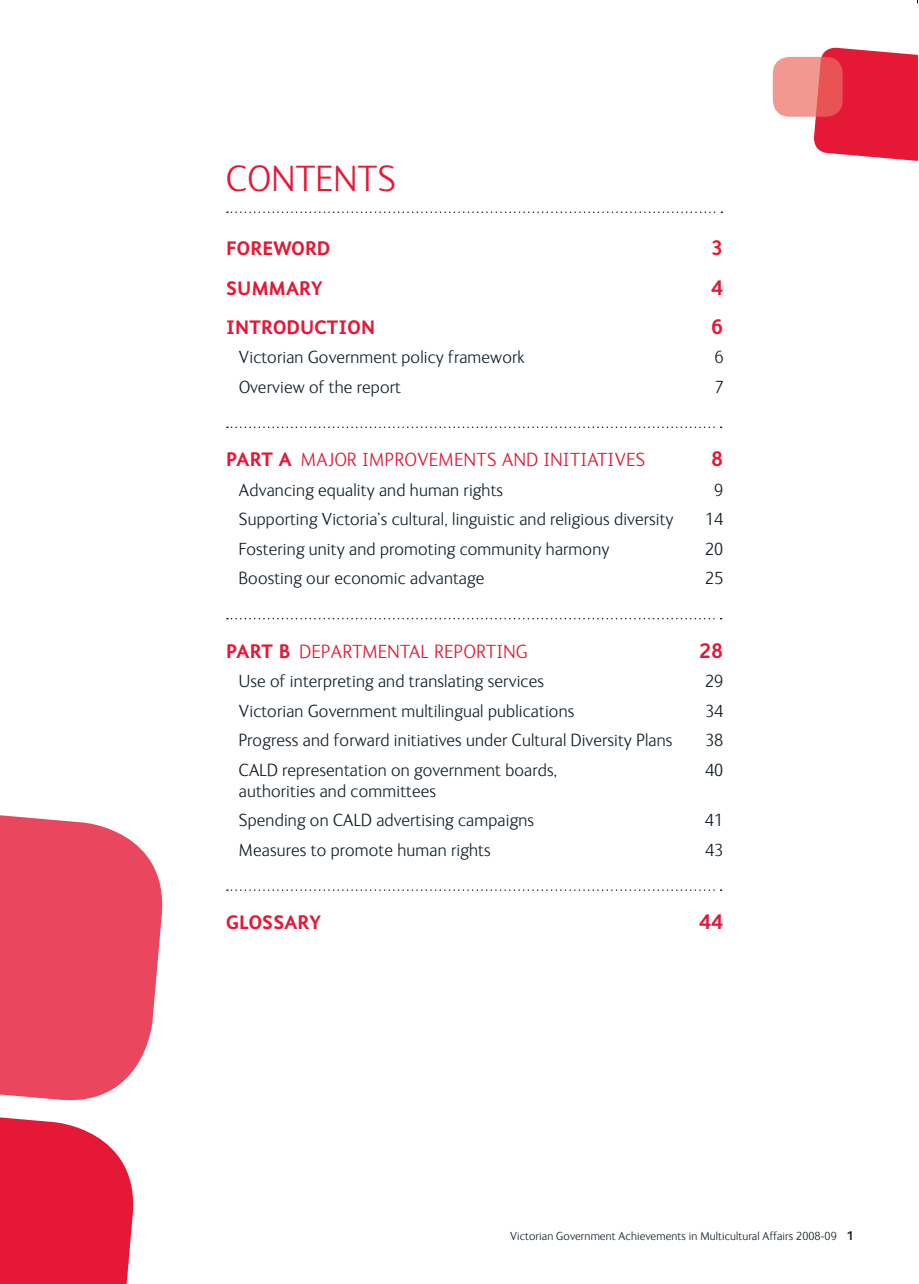
<style>
.page{position:relative;width:919px;height:1284px;background:#fff}
.page>*{position:absolute;margin:0;border:0;box-sizing:border-box;transform-origin:0 0}
.t1{font:300 37.5px "FS Ingrid";letter-spacing:.02em;color:#e51836}
.t2{font:700 21px "FS Ingrid";color:#e51836}
.t3{font:300 19.5px "FS Ingrid";letter-spacing:.03em;color:#e51836}
.t4{font:700 19.5px "FS Ingrid";letter-spacing:.01em;color:#e51836}
.t5{font:300 18px/29.5px "FS Ingrid";letter-spacing:.01em;color:#111f27}
.t6{font:300 12px "FS Ingrid";letter-spacing:.01em;color:#111f27}
.s1{font-weight:700}
.s2{font-weight:700;font-size:12.3px}
</style>
<div class="page">
<svg style="left:812px;top:47px;width:105px;height:114px;background:#e7314b"></svg>
<svg style="left:772px;top:57px;width:70px;height:60px;background:#ee837d"></svg>
<svg style="left:227px;top:211px;width:495px;height:2px"></svg>
<svg style="left:227px;top:426px;width:494px;height:2px"></svg>
<svg style="left:227px;top:618px;width:494px;height:1px"></svg>
<svg style="left:227px;top:889px;width:494px;height:1px"></svg>
<svg style="left:0;top:815px;width:163px;height:286px;background:#ec5c71"></svg>
<svg style="left:0;top:1117px;width:134px;height:167px;background:#e7304b"></svg>
<h1 class="t1" style="left:226px;top:159px;width:171px">CONTENTS</h1>
<p class="t4" style="left:226px;top:238px;width:106px">FOREWORD</p>
<p class="t2" style="left:711px;top:236px;width:13px">3</p>
<p class="t4" style="left:226px;top:277px;width:98px">SUMMARY</p>
<p class="t2" style="left:711px;top:276px;width:13px">4</p>
<p class="t4" style="left:226px;top:316px;width:150px">INTRODUCTION</p>
<p class="t2" style="left:711px;top:315px;width:13px">6</p>
<p class="t5" style="left:239px;top:343px;width:287px">Victorian Government policy framework</p>
<p class="t5" style="left:714px;top:343px;width:10px">6</p>
<p class="t5" style="left:239px;top:372px;width:163px">Overview of the report</p>
<p class="t5" style="left:714px;top:372px;width:10px">7</p>
<p class="t3" style="left:226px;top:450px;width:420px"><span class="s1">PART A</span> MAJOR IMPROVEMENTS AND INITIATIVES</p>
<p class="t2" style="left:711px;top:447px;width:13px">8</p>
<p class="t5" style="left:239px;top:475px;width:265px">Advancing equality and human rights</p>
<p class="t5" style="left:713px;top:475px;width:10px">9</p>
<p class="t5" style="left:239px;top:505px;width:436px">Supporting Victoria’s cultural, linguistic and religious diversity</p>
<p class="t5" style="left:704px;top:505px;width:20px">14</p>
<p class="t5" style="left:239px;top:534px;width:372px">Fostering unity and promoting community harmony</p>
<p class="t5" style="left:704px;top:534px;width:20px">20</p>
<p class="t5" style="left:239px;top:564px;width:247px">Boosting our economic advantage</p>
<p class="t5" style="left:704px;top:564px;width:20px">25</p>
<p class="t3" style="left:226px;top:641px;width:303px"><span class="s1">PART B</span> DEPARTMENTAL REPORTING</p>
<p class="t2" style="left:698px;top:638px;width:26px">28</p>
<p class="t5" style="left:239px;top:666px;width:306px">Use of interpreting and translating services</p>
<p class="t5" style="left:704px;top:666px;width:20px">29</p>
<p class="t5" style="left:239px;top:696px;width:337px">Victorian Government multilingual publications</p>
<p class="t5" style="left:704px;top:696px;width:20px">34</p>
<p class="t5" style="left:239px;top:725px;width:435px">Progress and forward initiatives under Cultural Diversity Plans</p>
<p class="t5" style="left:704px;top:725px;width:20px">38</p>
<p class="t5" style="left:239px;top:755px;width:319px">CALD representation on government boards,</p>
<p class="t5" style="left:704px;top:755px;width:20px">40</p>
<p class="t5" style="left:239px;top:776px;width:296px">authorities and committees<br>Spending on CALD advertising campaigns</p>
<p class="t5" style="left:704px;top:805px;width:20px">41</p>
<p class="t5" style="left:239px;top:835px;width:253px">Measures to promote human rights</p>
<p class="t5" style="left:704px;top:835px;width:20px">43</p>
<p class="t4" style="left:226px;top:911px;width:96px">GLOSSARY</p>
<p class="t2" style="left:698px;top:910px;width:26px">44</p>
<p class="t6" style="left:510px;top:1229px;width:345px">Victorian Government Achievements in Multicultural Affairs 2008-09 <span class="s2">1</span></p>
</div>
